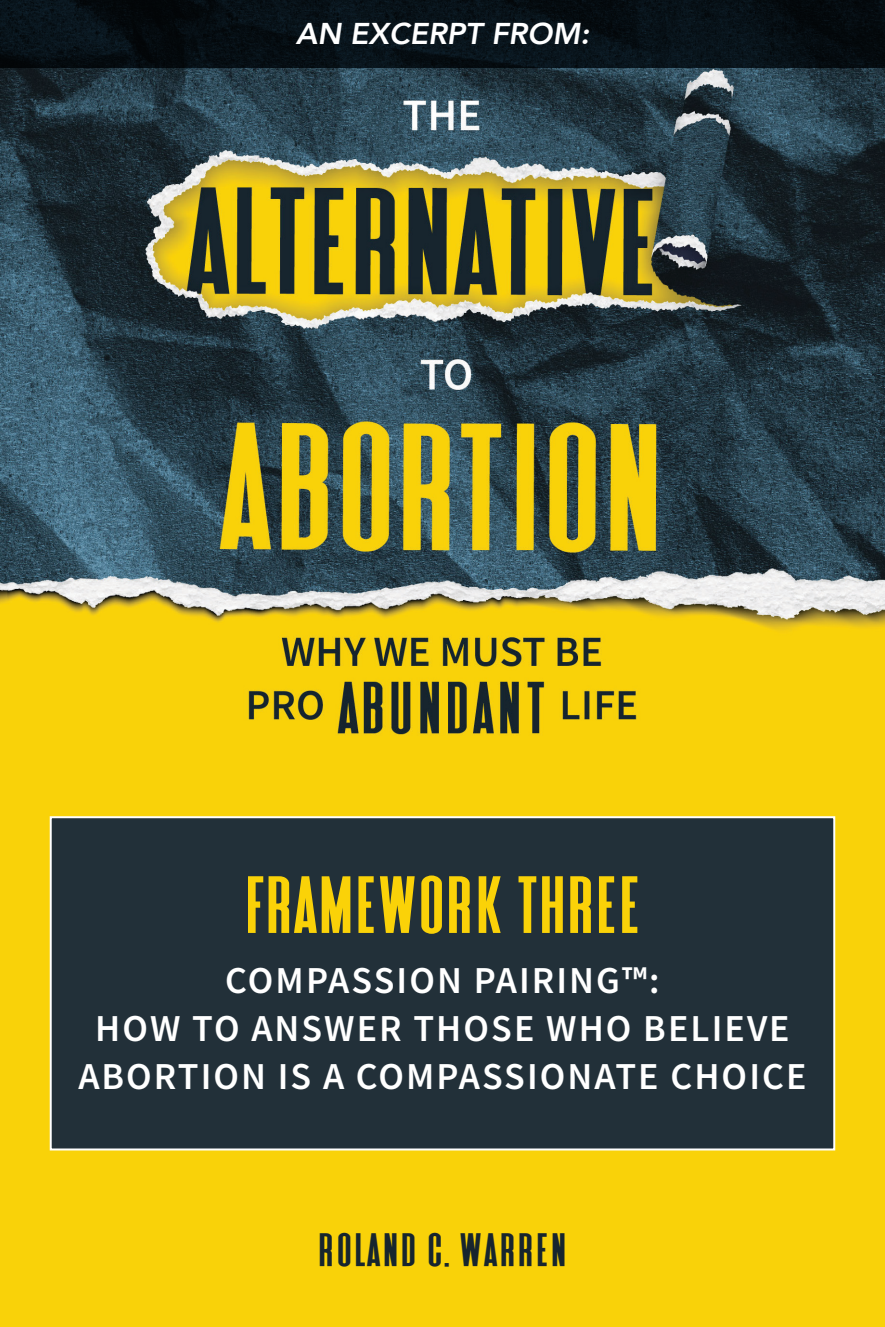
<style>
.page{position:relative;width:885px;height:1327px;background:#fff}
.page>*{position:absolute;margin:0;border:0;box-sizing:border-box;transform-origin:0 0}
.Framework{font:62px "Triester Sans";letter-spacing:.01em;color:#fad208}
.t1{font:38px/48px "Source Sans Variable";letter-spacing:.055em;color:#fff;text-align:center}
.Framework-2{font:36px "Triester Sans";letter-spacing:.05em;color:#17252e}
.t2{font:italic 800 30px "Avenir";color:#fff}
</style>
<div class="page">
<img style="left:0;top:67px;width:884px;height:1259px">
<div style="left:50px;top:816px;width:784px;height:334px;background:#223039;border:2px solid #fff"></div>
<div style="left:0;top:0;width:884px;height:67px;background:linear-gradient(to bottom,#070f15,#071118)"></div>
<p class="t2" style="left:295px;top:16px;width:295px">AN EXCERPT FROM:</p>
<p class="Framework" style="left:244px;top:872px;width:398px">FRAMEWORK THREE</p>
<p class="t1" style="left:225px;top:956px;width:436px">COMPASSION PAIRING™:</p>
<p class="t1" style="left:78px;top:1004px;width:729px">HOW TO ANSWER THOSE WHO BELIEVE<br>ABORTION IS A COMPASSIONATE CHOICE</p>
<p class="Framework-2" style="left:318px;top:1231px;width:250px">ROLAND C. WARREN</p>
</div>
